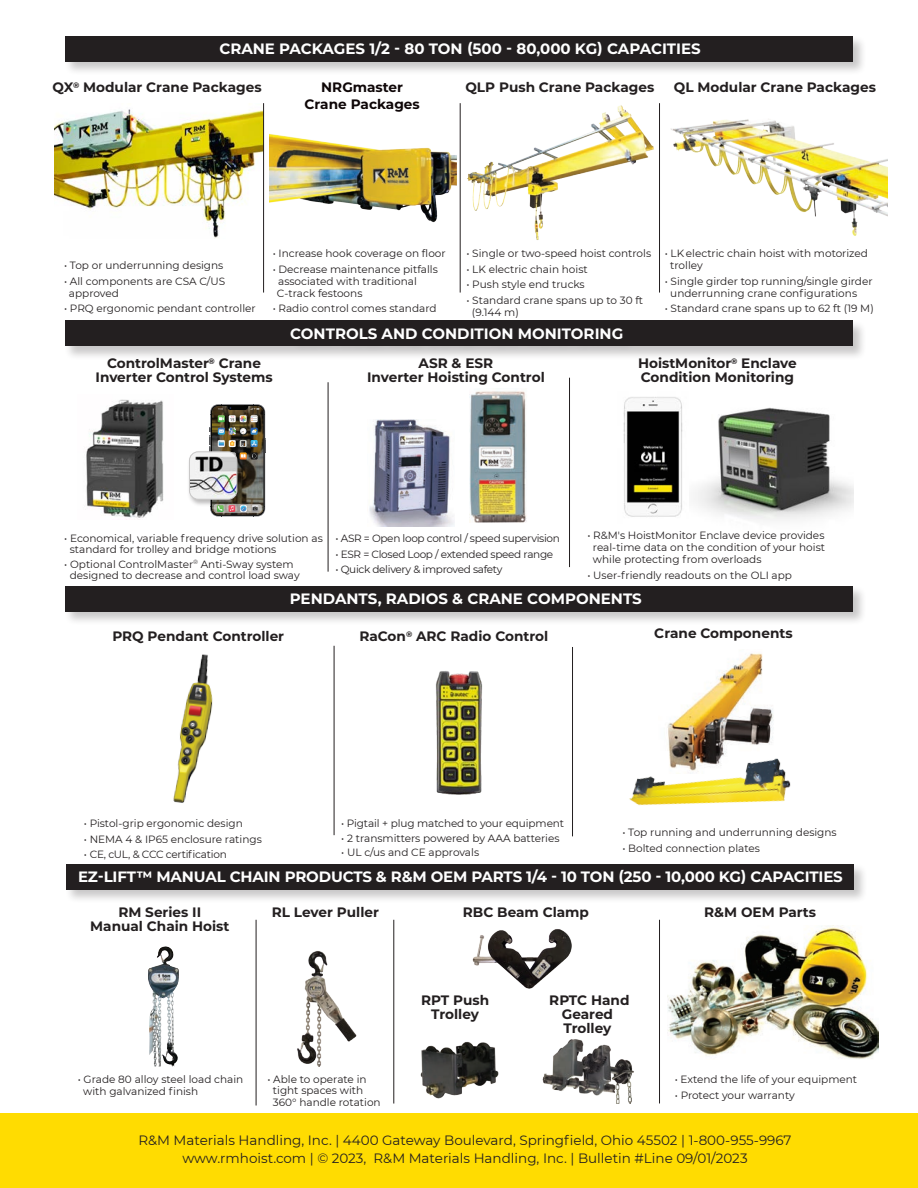
<style>
.page{position:relative;width:918px;height:1188px;background:#fff}
.page>*{position:absolute;margin:0;border:0;box-sizing:border-box;transform-origin:0 0}
.t1{font:700 15px "Montserrat";color:#fff}
.t2{font:700 13.65px/13.6px "Montserrat";color:#231f20;text-align:center}
.t3{font:700 13.65px/16.4px "Montserrat";color:#0e0607;text-align:center}
.t4{font:13.5px "Montserrat";color:#231f20}
.t5{font:10.5px/12px "Montserrat";color:#231f20}
.t6{font:10.5px "Montserrat";letter-spacing:-.03em;color:#231f20}
.t7{font:10.5px "Montserrat";letter-spacing:-.025em;color:#231f20}
</style>
<div class="page">
<img style="left:54px;top:109px;width:209px;height:130px">
<div style="left:64px;top:319px;width:803px;height:41px;background:#231f20;opacity:.25"></div>
<div style="left:65px;top:321px;width:788px;height:25px;background:#231f20"></div>
<div style="left:0;top:1113px;width:918px;height:75px;background:#ffdc01"></div>
<div style="left:65px;top:863px;width:803px;height:41px;background:#231f20;opacity:.25"></div>
<div style="left:66px;top:864px;width:788px;height:26px;background:#231f20"></div>
<div style="left:64px;top:585px;width:803px;height:41px;background:#231f20;opacity:.25"></div>
<div style="left:65px;top:586px;width:788px;height:26px;background:#231f20"></div>
<div style="left:64px;top:35px;width:803px;height:41px;background:#231f20;opacity:.25"></div>
<div style="left:65px;top:36px;width:788px;height:26px;background:#231f20"></div>
<hr style="left:263px;top:103px;width:1px;height:190px;background:#231f20">
<hr style="left:328px;top:382px;width:1px;height:190px;background:#231f20">
<hr style="left:334px;top:646px;width:1px;height:189px;background:#231f20">
<hr style="left:460px;top:103px;width:1px;height:190px;background:#231f20">
<hr style="left:659px;top:103px;width:1px;height:190px;background:#231f20">
<hr style="left:572px;top:647px;width:1px;height:189px;background:#231f20">
<hr style="left:569px;top:378px;width:1px;height:189px;background:#231f20">
<hr style="left:256px;top:920px;width:1px;height:186px;background:#231f20">
<hr style="left:659px;top:920px;width:1px;height:183px;background:#231f20">
<hr style="left:393px;top:920px;width:1px;height:184px;background:#231f20">
<img style="left:542px;top:1039px;width:92px;height:65px">
<img style="left:421px;top:1041px;width:78px;height:58px">
<img style="left:472px;top:929px;width:100px;height:60px">
<div style="left:290px;top:326px;width:346px;height:26px;background:#231f20;opacity:.25"></div>
<img style="left:667px;top:653px;width:107px;height:74px">
<img style="left:269px;top:133px;width:188px;height:90px">
<img style="left:436px;top:671px;width:47px;height:124px">
<img style="left:467px;top:105px;width:187px;height:135px">
<img style="left:173px;top:654px;width:40px;height:149px">
<img style="left:629px;top:727px;width:162px;height:79px">
<img style="left:694px;top:407px;width:160px;height:114px">
<img style="left:671px;top:119px;width:216px;height:117px">
<img style="left:470px;top:391px;width:57px;height:131px">
<img style="left:369px;top:420px;width:85px;height:106px">
<img style="left:667px;top:926px;width:211px;height:133px">
<img style="left:297px;top:951px;width:60px;height:115px">
<img style="left:148px;top:947px;width:15px;height:119px">
<img style="left:86px;top:399px;width:78px;height:121px">
<img style="left:189px;top:404px;width:77px;height:113px">
<img style="left:623px;top:397px;width:60px;height:120px">
<p class="t1" style="left:219px;top:38px;width:483px">CRANE PACKAGES 1/2 - 80 TON (500 - 80,000 KG) CAPACITIES</p>
<p class="t2" style="left:53px;top:80px;width:211px">QX<sup>®</sup> Modular Crane Packages</p>
<p class="t2" style="left:465px;top:80px;width:190px">QLP Push Crane Packages</p>
<p class="t2" style="left:674px;top:80px;width:204px">QL Modular Crane Packages</p>
<p class="t3" style="left:305px;top:78px;width:117px">NRGmaster<br>Crane Packages</p>
<p class="t5" style="left:64px;top:259px;width:161px">• Top or underrunning designs</p>
<p class="t5" style="left:69px;top:274px;width:158px;text-indent:-5px">• All components are CSA C/US approved</p>
<p class="t5" style="left:64px;top:302px;width:193px">• PRQ ergonomic pendant controller</p>
<p class="t5" style="left:273px;top:247px;width:175px">• Increase hook coverage on floor</p>
<p class="t5" style="left:277px;top:262px;width:162px;text-indent:-4px">• Decrease maintenance pitfalls associated with traditional<br>C-track festoons</p>
<p class="t5" style="left:273px;top:302px;width:165px">• Radio control comes standard</p>
<p class="t5" style="left:466px;top:247px;width:186px">• Single or two-speed hoist controls</p>
<p class="t5" style="left:466px;top:262px;width:123px">• LK electric chain hoist</p>
<p class="t5" style="left:466px;top:278px;width:120px">• Push style end trucks</p>
<p class="t5" style="left:472px;top:293px;width:173px;text-indent:-6px">• Standard crane spans up to 30 ft (9.144 m)</p>
<p class="t1" style="left:290px;top:322px;width:335px">CONTROLS AND CONDITION MONITORING</p>
<p class="t5" style="left:670px;top:247px;width:199px;text-indent:-6px">• LK electric chain hoist with motorized trolley</p>
<p class="t5" style="left:670px;top:274px;width:204px;text-indent:-6px">• Single girder top running/single girder underrunning crane configurations</p>
<p class="t5" style="left:665px;top:302px;width:211px">• Standard crane spans up to 62 ft (19 M)</p>
<p class="t2" style="left:107px;top:356px;width:155px">ControlMaster<sup>®</sup> Crane</p>
<p class="t2" style="left:96px;top:369px;width:179px">Inverter Control Systems</p>
<p class="t2" style="left:419px;top:356px;width:76px">ASR &amp; ESR</p>
<p class="t2" style="left:367px;top:369px;width:179px">Inverter Hoisting Control</p>
<p class="t2" style="left:638px;top:356px;width:160px;text-align:left">HoistMonitor<sup>®</sup> Enclave<br>Condition Monitoring</p>
<p class="t5" style="left:70px;top:532px;width:255px;line-height:11.1px;text-indent:-6px">• Economical, variable frequency drive solution as standard for trolley and bridge motions</p>
<p class="t5" style="left:64px;top:558px;width:237px;line-height:11.1px;text-align:center">• Optional ControlMaster<sup>®</sup> Anti-Sway system designed to decrease and control load sway</p>
<p class="t6" style="left:336px;top:531px;width:226px">• ASR = Open loop control / speed supervision</p>
<p class="t6" style="left:336px;top:547px;width:219px">• ESR = Closed Loop / extended speed range</p>
<p class="t6" style="left:336px;top:563px;width:168px">• Quick delivery &amp; improved safety</p>
<p class="t5" style="left:593px;top:529px;width:234px;text-align:justify;text-indent:-6px">• R&amp;M's HoistMonitor Enclave device provides real-time data on the condition of your hoist while protecting from overloads</p>
<p class="t5" style="left:587px;top:569px;width:206px">• User-friendly readouts on the OLI app</p>
<p class="t1" style="left:290px;top:588px;width:353px">PENDANTS, RADIOS &amp; CRANE COMPONENTS</p>
<p class="t2" style="left:112px;top:629px;width:173px">PRQ Pendant Controller</p>
<p class="t2" style="left:360px;top:629px;width:190px">RaCon<sup>®</sup> ARC Radio Control</p>
<p class="t2" style="left:654px;top:626px;width:140px">Crane Components</p>
<p class="t5" style="left:84px;top:817px;width:160px">• Pistol-grip ergonomic design</p>
<p class="t5" style="left:84px;top:832px;width:179px">• NEMA 4 &amp; IP65 enclosure ratings</p>
<p class="t7" style="left:84px;top:847px;width:144px">• CE, cUL, &amp; CCC certification</p>
<p class="t5" style="left:341px;top:817px;width:224px">• Pigtail + plug matched to your equipment</p>
<p class="t5" style="left:341px;top:831px;width:220px">• 2 transmitters powered by AAA batteries</p>
<p class="t5" style="left:341px;top:846px;width:139px">• UL c/us and CE approvals</p>
<p class="t5" style="left:622px;top:826px;width:216px">• Top running and underrunning designs</p>
<p class="t5" style="left:622px;top:842px;width:139px">• Bolted connection plates</p>
<p class="t1" style="left:78px;top:866px;width:766px">EZ-LIFT™ MANUAL CHAIN PRODUCTS &amp; R&amp;M OEM PARTS 1/4 - 10 TON (250 - 10,000 KG) CAPACITIES</p>
<p class="t2" style="left:118px;top:905px;width:84px">RM Series II</p>
<p class="t2" style="left:90px;top:918px;width:141px">Manual Chain Hoist</p>
<p class="t2" style="left:272px;top:905px;width:109px">RL Lever Puller</p>
<p class="t2" style="left:463px;top:905px;width:128px">RBC Beam Clamp</p>
<p class="t2" style="left:704px;top:905px;width:113px">R&amp;M OEM Parts</p>
<p class="t2" style="left:421px;top:993px;width:69px">RPT Push<br>Trolley</p>
<p class="t2" style="left:549px;top:993px;width:82px">RPTC Hand<br>Geared<br>Trolley</p>
<p class="t5" style="left:83px;top:1073px;width:162px;text-indent:-6px">• Grade 80 alloy steel load chain with galvanized finish</p>
<p class="t5" style="left:273px;top:1074px;width:109px;line-height:11.1px;text-indent:-6px">• Able to operate in tight spaces with<br>360° handle rotation</p>
<p class="t5" style="left:675px;top:1073px;width:184px">• Extend the life of your equipment</p>
<p class="t5" style="left:675px;top:1089px;width:121px">• Protect your warranty</p>
<p class="t4" style="left:138px;top:1131px;width:655px">R&amp;M Materials Handling, Inc. | 4400 Gateway Boulevard, Springfield, Ohio 45502 | 1-800-955-9967</p>
<p class="t4" style="left:182px;top:1149px;width:567px">www.rmhoist.com | © 2023, R&amp;M Materials Handling, Inc. | Bulletin #Line 09/01/2023</p>
</div>
